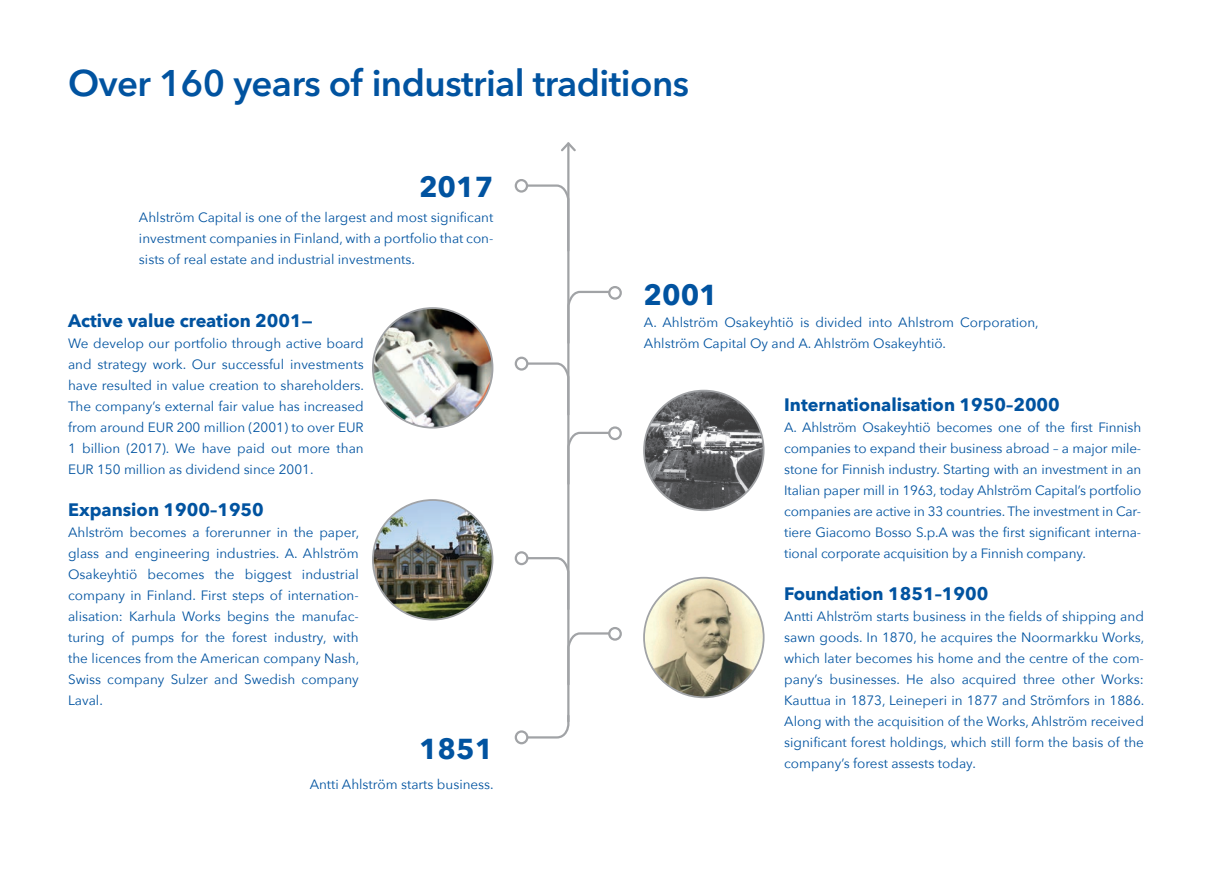
<style>
.page{position:relative;width:1221px;height:893px;background:#fff}
.page>*{position:absolute;margin:0;border:0;box-sizing:border-box;transform-origin:0 0}
.t1{font:600 36.75px "Avenir Next LT Pro";letter-spacing:-.015em;color:#0153a0}
.Vots{font:700 28.8px "Avenir Next";color:#0153a0}
.Case_Liehu{font:700 18px "Avenir Next";color:#0153a0}
.Vots-2{font:700 18px "Avenir Next";color:#0153a0}
.Case_Liehu-2{font:13.5px/21px "Avenir Next";color:#0153a0;text-align:justify}
</style>
<div class="page">
<hr style="left:567px;top:143px;width:2px;height:578px;background:#a1a3a6">
<svg style="left:561px;top:142px;width:15px;height:11px"></svg>
<svg style="left:525px;top:361px;width:45px;height:56px"></svg>
<svg style="left:525px;top:713px;width:45px;height:26px"></svg>
<svg style="left:525px;top:556px;width:45px;height:55px"></svg>
<svg style="left:525px;top:183px;width:45px;height:70px"></svg>
<svg style="left:567px;top:631px;width:52px;height:56px"></svg>
<svg style="left:567px;top:431px;width:52px;height:55px"></svg>
<svg style="left:567px;top:290px;width:41px;height:55px"></svg>
<div style="left:514px;top:357px;width:14px;height:14px;border:2px solid #a1a3a6;border-radius:50%"></div>
<svg style="left:516px;top:731px;width:11px;height:12px"></svg>
<div style="left:514px;top:730px;width:14px;height:14px;border:2px solid #a1a3a6;border-radius:50%"></div>
<div style="left:514px;top:551px;width:14px;height:14px;border:2px solid #a1a3a6;border-radius:50%"></div>
<svg style="left:516px;top:180px;width:11px;height:11px"></svg>
<div style="left:514px;top:179px;width:14px;height:14px;border:2px solid #a1a3a6;border-radius:50%"></div>
<div style="left:608px;top:286px;width:14px;height:14px;border:2px solid #a1a3a6;border-radius:50%"></div>
<div style="left:609px;top:428px;width:11px;height:11px;background:#fff;border-radius:50%"></div>
<div style="left:608px;top:426px;width:14px;height:14px;border:2px solid #a1a3a6;border-radius:50%"></div>
<div style="left:609px;top:628px;width:11px;height:11px;background:#fff;border-radius:50%"></div>
<div style="left:608px;top:627px;width:14px;height:14px;border:2px solid #a1a3a6;border-radius:50%"></div>
<img style="left:644px;top:578px;width:119px;height:119px;border-radius:60px">
<div style="left:643px;top:577px;width:121px;height:121px;border:2px solid #a1a3a6;border-radius:50%"></div>
<img style="left:373px;top:500px;width:119px;height:120px;border-radius:60px">
<div style="left:372px;top:499px;width:121px;height:121px;border:2px solid #a1a3a6;border-radius:50%"></div>
<img style="left:644px;top:391px;width:119px;height:119px;border-radius:60px">
<div style="left:643px;top:390px;width:121px;height:121px;border:2px solid #a1a3a6;border-radius:50%"></div>
<img style="left:373px;top:308px;width:119px;height:120px;border-radius:60px">
<div style="left:372px;top:307px;width:121px;height:122px;border:2px solid #a1a3a6;border-radius:50%"></div>
<h1 class="t1" style="left:68px;top:61px;width:622px">Over 160 years of industrial traditions</h1>
<p class="Vots" style="left:419px;top:162px;width:76px">2017</p>
<p class="Case_Liehu-2" style="left:139px;top:206px;width:356px">Ahlström Capital is one of the largest and most significant investment companies in Finland, with a portfolio that con&shy;sists of real estate and industrial investments.</p>
<p class="Vots-2" style="left:68px;top:305px;width:246px">Active value creation 2001—</p>
<p class="Case_Liehu-2" style="left:68px;top:332px;width:297px">We develop our portfolio through active board and strategy work. Our successful investments have resulted in value creation to shareholders.<br>The company’s external fair value has increased from around EUR 200 million (2001) to over EUR 1 billion (2017). We have paid out more than EUR 150 million as dividend since 2001.</p>
<p class="Case_Liehu" style="left:68px;top:494px;width:197px">Expansion 1900–1950</p>
<p class="Case_Liehu-2" style="left:68px;top:521px;width:292px">Ahlström becomes a forerunner in the paper, glass and engineering industries. A. Ahlström Osakeyhtiö becomes the biggest industrial company in Finland. First steps of internation&shy;alisation: Karhula Works begins the manufac&shy;turing of pumps for the forest industry, with the licences from the American company Nash, Swiss company Sulzer and Swedish company Laval.</p>
<p class="Vots" style="left:419px;top:724px;width:76px">1851</p>
<p class="Case_Liehu-2" style="left:310px;top:773px;width:186px">Antti Ahlström starts business.</p>
<p class="Vots" style="left:643px;top:270px;width:76px">2001</p>
<p class="Case_Liehu-2" style="left:644px;top:311px;width:396px">A. Ahlström Osakeyhtiö is divided into Ahlstrom Corporation,<br>Ahlström Capital Oy and A. Ahlström Osakeyhtiö.</p>
<p class="Case_Liehu" style="left:784px;top:389px;width:277px">Internationalisation 1950–2000</p>
<p class="Case_Liehu-2" style="left:784px;top:416px;width:358px">A. Ahlström Osakeyhtiö becomes one of the first Finnish companies to expand their business abroad – a major mile&shy;stone for Finnish industry. Starting with an investment in an Italian paper mill in 1963, today Ahlström Capital’s portfolio companies are active in 33 countries. The investment in Car&shy;tiere Giacomo Bosso S.p.A was the first significant interna&shy;tional corporate acquisition by a Finnish company.</p>
<p class="Case_Liehu" style="left:784px;top:578px;width:206px">Foundation 1851–1900</p>
<p class="Case_Liehu-2" style="left:784px;top:605px;width:361px">Antti Ahlström starts business in the fields of shipping and sawn goods. In 1870, he acquires the Noormarkku Works, which later becomes his home and the centre of the com&shy;pany’s businesses. He also acquired three other Works:<br>Kauttua in 1873, Leineperi in 1877 and Strömfors in 1886.<br>Along with the acquisition of the Works, Ahlström received significant forest holdings, which still form the basis of the company’s forest assests today.</p>
</div>
